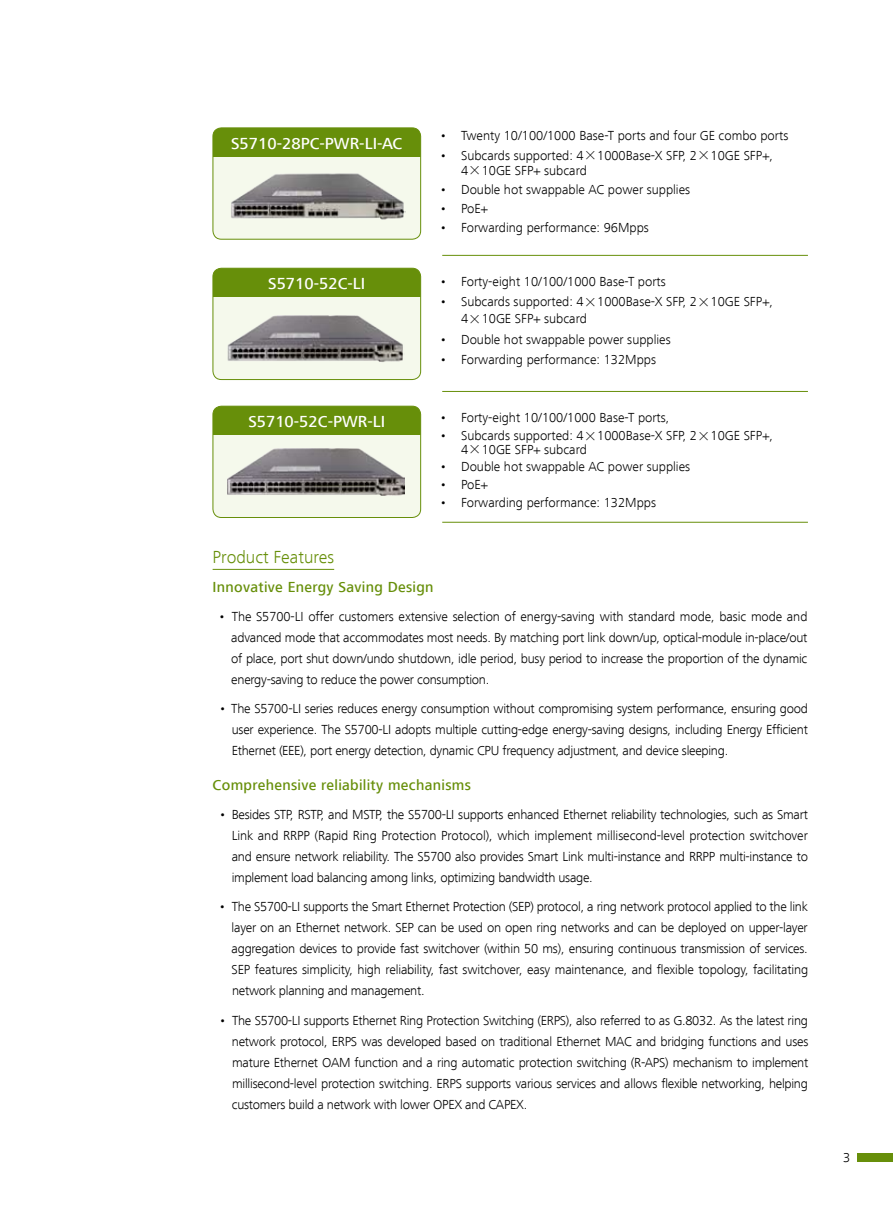
<style>
.page{position:relative;width:893px;height:1212px;background:#fff}
.page>*{position:absolute;margin:0;border:0;box-sizing:border-box;transform-origin:0 0}
.t1{font:300 18px "Frutiger Next LT";color:#678f0a}
.t2{font:500 16.5px "Frutiger Next LT";color:#fff}
.t3{font:500 15px "Frutiger Next LT";letter-spacing:.02em;color:#678f0a}
.t4{font:300 13.5px/21px "Frutiger Next LT";color:#000;text-align:justify}
.s1{font-family:"Sim Hei";font-weight:400}
</style>
<div class="page">
<hr style="left:213px;top:569px;width:121px;height:1px;background:#678f0a">
<hr style="left:442px;top:255px;width:366px;height:1px;background:#678f0a">
<hr style="left:442px;top:522px;width:366px;height:1px;background:#678f0a">
<hr style="left:442px;top:391px;width:366px;height:1px;background:#678f0a">
<div style="left:213px;top:128px;width:208px;height:111px;background:#f5f9ec;border-radius:9px"></div>
<div style="left:213px;top:128px;width:208px;height:28px;background:#678f0a"></div>
<div style="left:213px;top:128px;width:208px;height:111px;border:1px solid #678f0a;border-radius:9px"></div>
<img style="left:231px;top:173px;width:175px;height:47px">
<div style="left:213px;top:268px;width:208px;height:111px;background:#f5f9ec;border-radius:9px"></div>
<div style="left:213px;top:268px;width:208px;height:29px;background:#678f0a"></div>
<div style="left:213px;top:268px;width:208px;height:112px;border:1px solid #678f0a;border-radius:9px"></div>
<img style="left:227px;top:315px;width:176px;height:47px">
<div style="left:213px;top:406px;width:208px;height:111px;background:#f5f9ec;border-radius:9px"></div>
<div style="left:213px;top:406px;width:208px;height:29px;background:#678f0a"></div>
<div style="left:213px;top:406px;width:208px;height:112px;border:1px solid #678f0a;border-radius:9px"></div>
<img style="left:227px;top:449px;width:177px;height:47px">
<div style="left:857px;top:1153px;width:36px;height:8px;background:#678f0a"></div>
<p class="t2" style="left:231px;top:134px;width:173px">S5710-28PC-PWR-LI-AC</p>
<p class="t2" style="left:268px;top:275px;width:99px">S5710-52C-LI</p>
<p class="t2" style="left:248px;top:412px;width:138px">S5710-52C-PWR-LI</p>
<h1 class="t1" style="left:213px;top:547px;width:123px">Product Features</h1>
<p class="t4" style="left:440px;top:125px;width:350px">• Twenty 10/100/1000 Base-T ports and four GE combo ports</p>
<p class="t4" style="left:461px;top:148px;width:313px;line-height:15px;text-indent:-21px">• Subcards supported: 4<span class="s1">×</span>1000Base-X SFP, 2<span class="s1">×</span>10GE SFP+,<br>4<span class="s1">×</span>10GE SFP+ subcard</p>
<p class="t4" style="left:440px;top:179px;width:252px">• Double hot swappable AC power supplies</p>
<p class="t4" style="left:440px;top:198px;width:50px">• PoE+</p>
<p class="t4" style="left:440px;top:217px;width:211px">• Forwarding performance: 96Mpps</p>
<p class="t4" style="left:440px;top:271px;width:228px">• Forty-eight 10/100/1000 Base-T ports</p>
<p class="t4" style="left:461px;top:294px;width:313px;line-height:16.5px;text-indent:-21px">• Subcards supported: 4<span class="s1">×</span>1000Base-X SFP, 2<span class="s1">×</span>10GE SFP+,<br>4<span class="s1">×</span>10GE SFP+ subcard</p>
<p class="t4" style="left:440px;top:329px;width:232px">• Double hot swappable power supplies</p>
<p class="t4" style="left:440px;top:349px;width:218px">• Forwarding performance: 132Mpps</p>
<p class="t4" style="left:440px;top:407px;width:231px">• Forty-eight 10/100/1000 Base-T ports,</p>
<p class="t4" style="left:461px;top:429px;width:313px;line-height:13.5px;text-indent:-21px">• Subcards supported: 4<span class="s1">×</span>1000Base-X SFP, 2<span class="s1">×</span>10GE SFP+,<br>4<span class="s1">×</span>10GE SFP+ subcard</p>
<p class="t4" style="left:440px;top:456px;width:252px">• Double hot swappable AC power supplies</p>
<p class="t4" style="left:440px;top:474px;width:50px">• PoE+</p>
<p class="t4" style="left:440px;top:492px;width:218px">• Forwarding performance: 132Mpps</p>
<p class="t3" style="left:213px;top:579px;width:222px">Innovative Energy Saving Design</p>
<p class="t4" style="left:231px;top:606px;width:578px;text-indent:-13px">• The S5700-LI offer customers extensive selection of energy-saving with standard mode, basic mode and advanced mode that accommodates most needs. By matching port link down/up, optical-module in-place/out of place, port shut down/undo shutdown, idle period, busy period to increase the proportion of the dynamic energy-saving to reduce the power consumption.</p>
<p class="t4" style="left:232px;top:698px;width:578px;text-indent:-13px">• The S5700-LI series reduces energy consumption without compromising system performance, ensuring good user experience. The S5700-LI adopts multiple cutting-edge energy-saving designs, including Energy Efficient Ethernet (EEE), port energy detection, dynamic CPU frequency adjustment, and device sleeping.</p>
<p class="t3" style="left:213px;top:777px;width:260px">Comprehensive reliability mechanisms</p>
<p class="t4" style="left:232px;top:804px;width:578px;text-indent:-13px">• Besides STP, RSTP, and MSTP, the S5700-LI supports enhanced Ethernet reliability technologies, such as Smart Link and RRPP (Rapid Ring Protection Protocol), which implement millisecond-level protection switchover and ensure network reliability. The S5700 also provides Smart Link multi-instance and RRPP multi-instance to implement load balancing among links, optimizing bandwidth usage.</p>
<p class="t4" style="left:232px;top:896px;width:578px;text-indent:-13px">• The S5700-LI supports the Smart Ethernet Protection (SEP) protocol, a ring network protocol applied to the link layer on an Ethernet network. SEP can be used on open ring networks and can be deployed on upper-layer aggregation devices to provide fast switchover (within 50 ms), ensuring continuous transmission of services.<br>SEP features simplicity, high reliability, fast switchover, easy maintenance, and flexible topology, facilitating network planning and management.</p>
<p class="t4" style="left:232px;top:1010px;width:578px;text-indent:-13px">• The S5700-LI supports Ethernet Ring Protection Switching (ERPS), also referred to as G.8032. As the latest ring network protocol, ERPS was developed based on traditional Ethernet MAC and bridging functions and uses mature Ethernet OAM function and a ring automatic protection switching (R-APS) mechanism to implement millisecond-level protection switching. ERPS supports various services and allows flexible networking, helping customers build a network with lower OPEX and CAPEX.</p>
<p class="t4" style="left:843px;top:1147px;width:9px">3</p>
</div>
